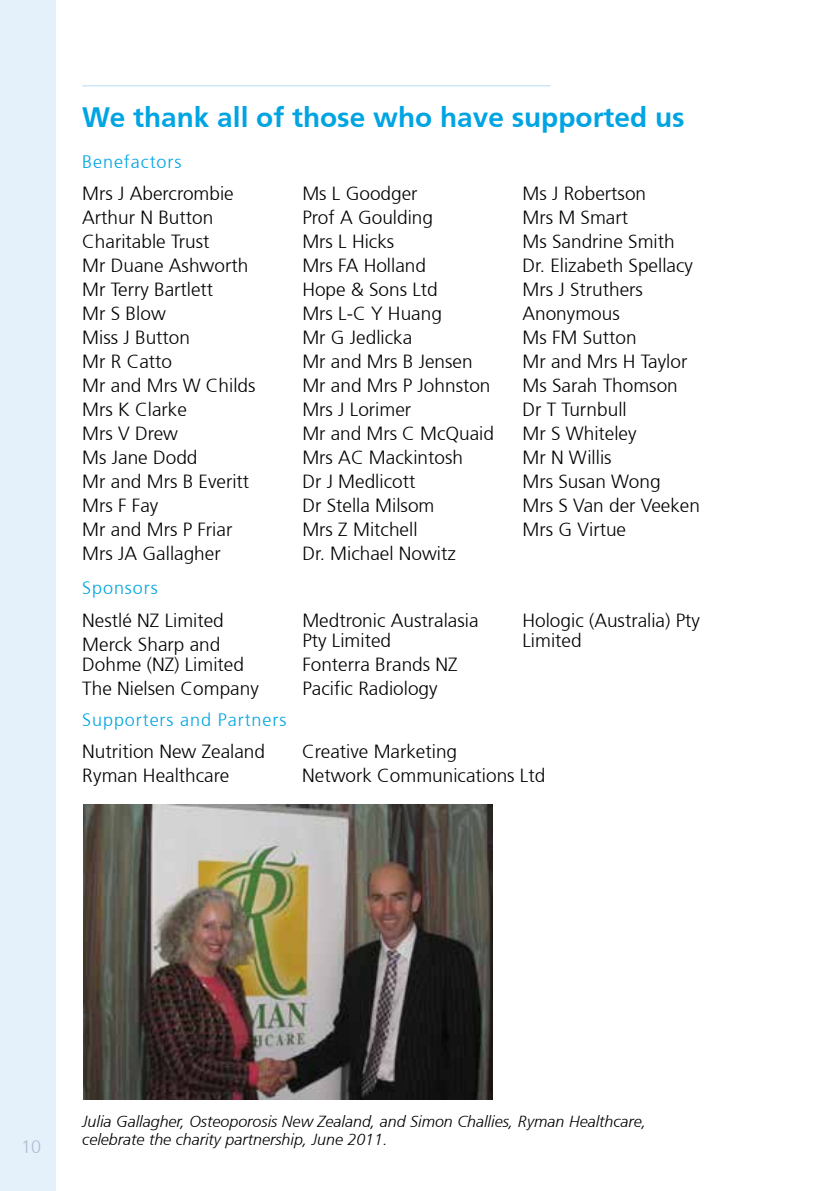
<style>
.page{position:relative;width:840px;height:1191px;background:#fff}
.page>*{position:absolute;margin:0;border:0;box-sizing:border-box;transform-origin:0 0}
.t1{font:700 28px "Frutiger";color:#00a4e3}
.t2{font:300 19px/24px "Frutiger";color:#000}
.t3{font:300 18px "Frutiger";letter-spacing:.05em;color:#00a4e3}
.t4{font:300 18px "Frutiger";color:#b2bbd3}
.t5{font:italic 300 16px/18px "Frutiger";color:#000}
</style>
<div class="page">
<div style="left:0;top:0;width:839px;height:1191px;background:#e4f1fb"></div>
<div style="left:57px;top:0;width:782px;height:1191px;background:#fff"></div>
<hr style="left:82px;top:85px;width:468px;height:1px;background:#b4dcf5">
<img style="left:84px;top:804px;width:408px;height:295px">
<h1 class="t1" style="left:82px;top:100px;width:603px">We thank all of those who have supported us</h1>
<p class="t3" style="left:82px;top:151px;width:100px">Benefactors</p>
<p class="t2" style="left:82px;top:182px;width:175px">Mrs J Abercrombie<br>Arthur N Button<br>Charitable Trust<br>Mr Duane Ashworth<br>Mr Terry Bartlett<br>Mr S Blow<br>Miss J Button<br>Mr R Catto<br>Mr and Mrs W Childs<br>Mrs K Clarke<br>Mrs V Drew<br>Ms Jane Dodd<br>Mr and Mrs B Everitt<br>Mrs F Fay<br>Mr and Mrs P Friar<br>Mrs JA Gallagher</p>
<p class="t2" style="left:302px;top:182px;width:193px">Ms L Goodger<br>Prof A Goulding<br>Mrs L Hicks<br>Mrs FA Holland<br>Hope &amp; Sons Ltd<br>Mrs L-C Y Huang<br>Mr G Jedlicka<br>Mr and Mrs B Jensen<br>Mr and Mrs P Johnston<br>Mrs J Lorimer<br>Mr and Mrs C McQuaid<br>Mrs AC Mackintosh<br>Dr J Medlicott<br>Dr Stella Milsom<br>Mrs Z Mitchell<br>Dr. Michael Nowitz</p>
<p class="t2" style="left:522px;top:182px;width:179px">Ms J Robertson<br>Mrs M Smart<br>Ms Sandrine Smith<br>Dr. Elizabeth Spellacy<br>Mrs J Struthers<br>Anonymous<br>Ms FM Sutton<br>Mr and Mrs H Taylor<br>Ms Sarah Thomson<br>Dr T Turnbull<br>Mr S Whiteley<br>Mr N Willis<br>Mrs Susan Wong<br>Mrs S Van der Veeken<br>Mrs G Virtue</p>
<p class="t3" style="left:82px;top:577px;width:77px">Sponsors</p>
<p class="t2" style="left:82px;top:608px;width:143px">Nestlé NZ Limited<br>Merck Sharp and</p>
<p class="t2" style="left:82px;top:652px;width:178px">Dohme (NZ) Limited<br>The Nielsen Company</p>
<p class="t3" style="left:82px;top:709px;width:205px">Supporters and Partners</p>
<p class="t2" style="left:82px;top:740px;width:184px">Nutrition New Zealand<br>Ryman Healthcare</p>
<p class="t2" style="left:302px;top:610px;width:177px;line-height:20px">Medtronic Australasia<br>Pty Limited</p>
<p class="t2" style="left:302px;top:652px;width:157px">Fonterra Brands NZ<br>Pacific Radiology</p>
<p class="t2" style="left:522px;top:610px;width:179px;line-height:20px">Hologic (Australia) Pty<br>Limited</p>
<p class="t2" style="left:302px;top:740px;width:244px">Creative Marketing<br>Network Communications Ltd</p>
<p class="t4" style="left:21px;top:1137px;width:22px">10</p>
<p class="t5" style="left:82px;top:1112px;width:565px">Julia Gallagher, Osteoporosis New Zealand, and Simon Challies, Ryman Healthcare, celebrate the charity partnership, June 2011.</p>
</div>
